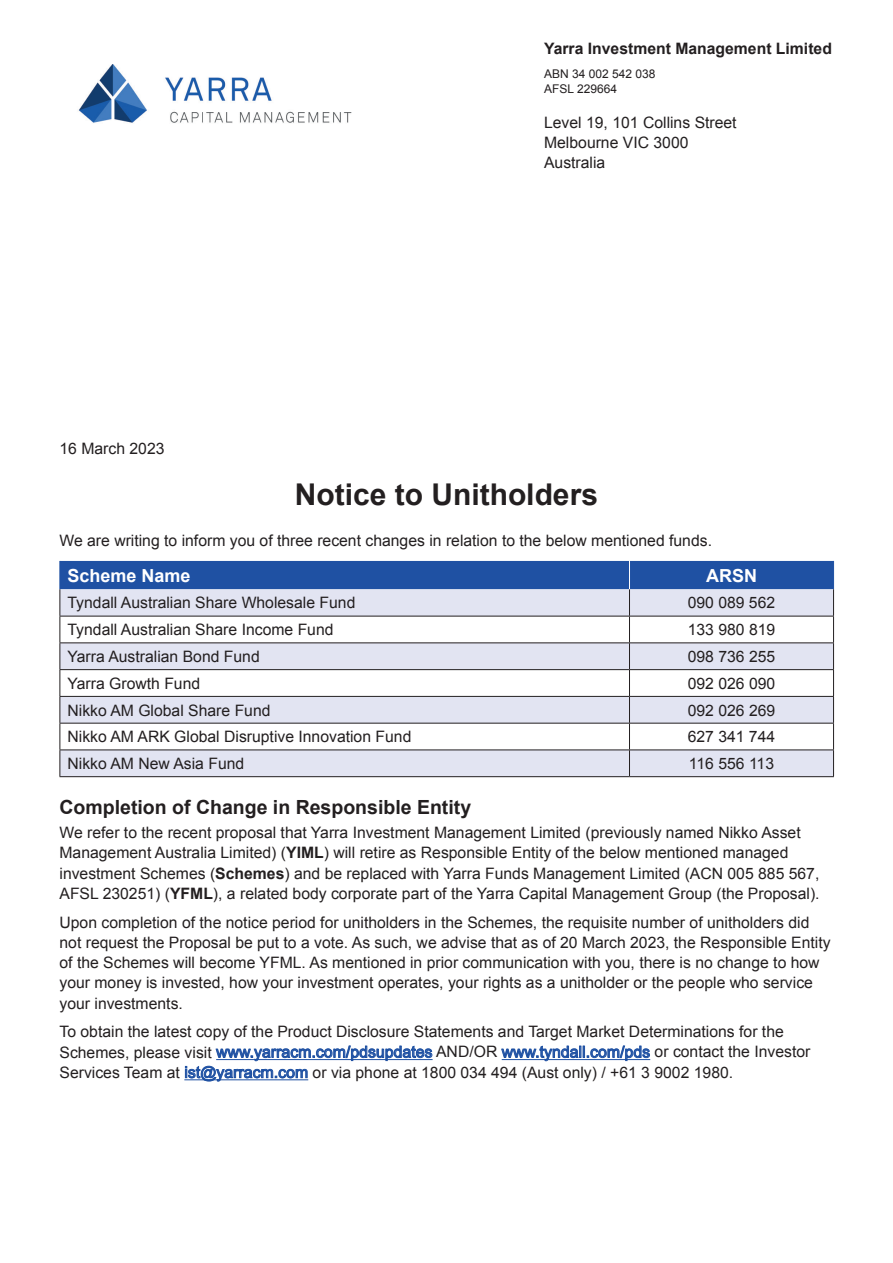
<style>
.page{position:relative;width:893px;height:1263px;background:#fff}
.page>*{position:absolute;margin:0;border:0;box-sizing:border-box;transform-origin:0 0}
.t1{font:700 30px "Arial";color:#231f20}
.t2{font:700 19.5px "Arial";color:#231f20}
.t3{font:700 18px "Arial";color:#fff}
.t4{font:15.75px/20.2px "Arial";color:#231f20}
.t5{font:700 15.75px "Arial";color:#231f20}
.t6{font:12px/15px "Arial";color:#231f20}
.s1{font-weight:700}
.s2{color:#1f51a3}
</style>
<div class="page">
<hr style="left:216px;top:1059px;width:217px;height:1px;background:#1f51a3">
<hr style="left:502px;top:1059px;width:148px;height:1px;background:#1f51a3">
<hr style="left:184px;top:1080px;width:124px;height:1px;background:#1f51a3">
<hr style="left:60px;top:776px;width:569px;height:1px;background:#231f20">
<svg style="left:60px;top:561px;width:774px;height:215px"></svg>
<hr style="left:629px;top:643px;width:205px;height:1px;background:#231f20">
<hr style="left:629px;top:669px;width:205px;height:1px;background:#231f20">
<hr style="left:629px;top:696px;width:205px;height:1px;background:#231f20">
<hr style="left:629px;top:723px;width:205px;height:1px;background:#231f20">
<hr style="left:629px;top:750px;width:205px;height:1px;background:#231f20">
<hr style="left:629px;top:776px;width:205px;height:1px;background:#231f20">
<img style="left:78px;top:64px;width:274px;height:59px">
<p class="t4" style="left:60px;top:438px;width:106px">16 March 2023</p>
<p class="t5" style="left:544px;top:40px;width:289px">Yarra Investment Management Limited</p>
<p class="t6" style="left:544px;top:66px;width:113px">ABN 34 002 542 038<br>AFSL 229664</p>
<p class="t4" style="left:544px;top:112px;width:194px">Level 19, 101 Collins Street<br>Melbourne VIC 3000<br>Australia</p>
<h1 class="t1" style="left:295px;top:478px;width:305px">Notice to Unitholders</h1>
<p class="t4" style="left:60px;top:531px;width:654px">We are writing to inform you of three recent changes in relation to the below mentioned funds.</p>
<p class="t3" style="left:68px;top:565px;width:124px">Scheme Name</p>
<p class="t3" style="left:706px;top:565px;width:52px">ARSN</p>
<p class="t4" style="left:68px;top:593px;width:289px">Tyndall Australian Share Wholesale Fund</p>
<p class="t4" style="left:688px;top:593px;width:89px">090 089 562</p>
<p class="t4" style="left:68px;top:620px;width:267px">Tyndall Australian Share Income Fund</p>
<p class="t4" style="left:688px;top:620px;width:89px">133 980 819</p>
<p class="t4" style="left:68px;top:646px;width:194px">Yarra Australian Bond Fund</p>
<p class="t4" style="left:688px;top:646px;width:89px">098 736 255</p>
<p class="t4" style="left:68px;top:673px;width:134px">Yarra Growth Fund</p>
<p class="t4" style="left:688px;top:673px;width:89px">092 026 090</p>
<p class="t4" style="left:68px;top:700px;width:204px">Nikko AM Global Share Fund</p>
<p class="t4" style="left:688px;top:700px;width:89px">092 026 269</p>
<p class="t4" style="left:68px;top:727px;width:345px">Nikko AM ARK Global Disruptive Innovation Fund</p>
<p class="t4" style="left:688px;top:727px;width:89px">627 341 744</p>
<p class="t4" style="left:68px;top:753px;width:178px">Nikko AM New Asia Fund</p>
<p class="t4" style="left:689px;top:753px;width:87px">116 556 113</p>
<p class="t2" style="left:60px;top:796px;width:413px">Completion of Change in Responsible Entity</p>
<p class="t4" style="left:60px;top:822px;width:762px">We refer to the recent proposal that Yarra Investment Management Limited (previously named Nikko Asset Management Australia Limited) (<span class="s1">YIML</span>) will retire as Responsible Entity of the below mentioned managed investment Schemes (<span class="s1">Schemes</span>) and be replaced with Yarra Funds Management Limited (ACN 005 885 567, AFSL 230251) (<span class="s1">YFML</span>), a related body corporate part of the Yarra Capital Management Group (the Proposal).</p>
<p class="t4" style="left:60px;top:912px;width:772px">Upon completion of the notice period for unitholders in the Schemes, the requisite number of unitholders did not request the Proposal be put to a vote. As such, we advise that as of 20 March 2023, the Responsible Entity of the Schemes will become YFML. As mentioned in prior communication with you, there is no change to how your money is invested, how your investment operates, your rights as a unitholder or the people who service your investments.</p>
<p class="t4" style="left:59px;top:1022px;width:752px">To obtain the latest copy of the Product Disclosure Statements and Target Market Determinations for the<br>Schemes, please visit <span class="s2">www.yarracm.com/pdsupdates</span> AND/OR <span class="s2">www.tyndall.com/pds</span> or contact the Investor<br>Services Team at <span class="s2">ist@yarracm.com</span> or via phone at 1800 034 494 (Aust only) / +61 3 9002 1980.</p>
</div>
